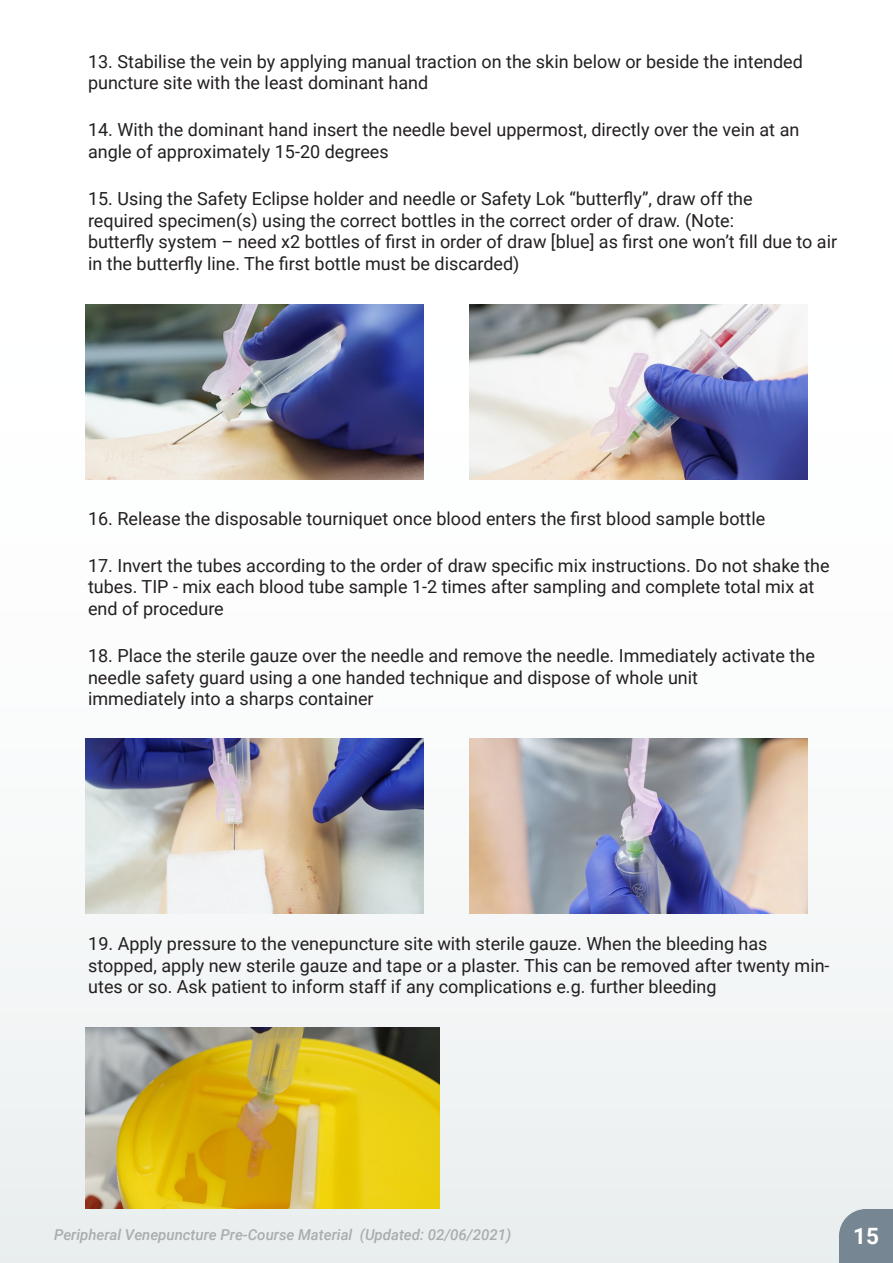
<style>
.page{position:relative;width:893px;height:1263px;background:#fff}
.page>*{position:absolute;margin:0;border:0;box-sizing:border-box;transform-origin:0 0}
.t1{font:700 22.5px "Roboto";color:#fff}
.Bullet_number{font:18px/21.6px "Roboto";color:#231f20}
.t2{font:italic 500 15px "Roboto";color:#aaadad}
</style>
<div class="page">
<img style="left:0;top:304px;width:893px;height:959px">
<div style="left:839px;top:1209px;width:54px;height:54px;background:#768692"></div>
<img style="left:85px;top:1027px;width:355px;height:182px">
<img style="left:85px;top:304px;width:338px;height:175px">
<img style="left:470px;top:304px;width:338px;height:175px">
<img style="left:85px;top:738px;width:338px;height:176px">
<img style="left:470px;top:738px;width:338px;height:176px">
<p class="Bullet_number" style="left:88px;top:50px;width:716px">13. Stabilise the vein by applying manual traction on the skin below or beside the intended puncture site with the least dominant hand</p>
<p class="Bullet_number" style="left:88px;top:118px;width:713px">14. With the dominant hand insert the needle bevel uppermost, directly over the vein at an angle of approximately 15-20 degrees</p>
<p class="Bullet_number" style="left:88px;top:187px;width:751px">15. Using the Safety Eclipse holder and needle or Safety Lok “butterfly”, draw off the<br>required specimen(s) using the correct bottles in the correct order of draw. (Note:<br>butterfly system – need x2 bottles of first in order of draw [blue] as first one won’t fill due to air in the butterfly line. The first bottle must be discarded)</p>
<p class="Bullet_number" style="left:88px;top:507px;width:679px">16. Release the disposable tourniquet once blood enters the first blood sample bottle</p>
<p class="Bullet_number" style="left:88px;top:554px;width:743px">17. Invert the tubes according to the order of draw specific mix instructions. Do not shake the tubes. TIP - mix each blood tube sample 1-2 times after sampling and complete total mix at end of procedure</p>
<p class="Bullet_number" style="left:88px;top:644px;width:728px">18. Place the sterile gauze over the needle and remove the needle. Immediately activate the needle safety guard using a one handed technique and dispose of whole unit<br>immediately into a sharps container</p>
<p class="Bullet_number" style="left:88px;top:932px;width:743px">19. Apply pressure to the venepuncture site with sterile gauze. When the bleeding has stopped, apply new sterile gauze and tape or a plaster. This can be removed after twenty min&shy;utes or so. Ask patient to inform staff if any complications e.g. further bleeding</p>
<p class="t2" style="left:54px;top:1224px;width:459px">Peripheral Venepuncture Pre-Course Material (Updated: 02/06/2021)</p>
<p class="t1" style="left:853px;top:1220px;width:27px">15</p>
</div>
